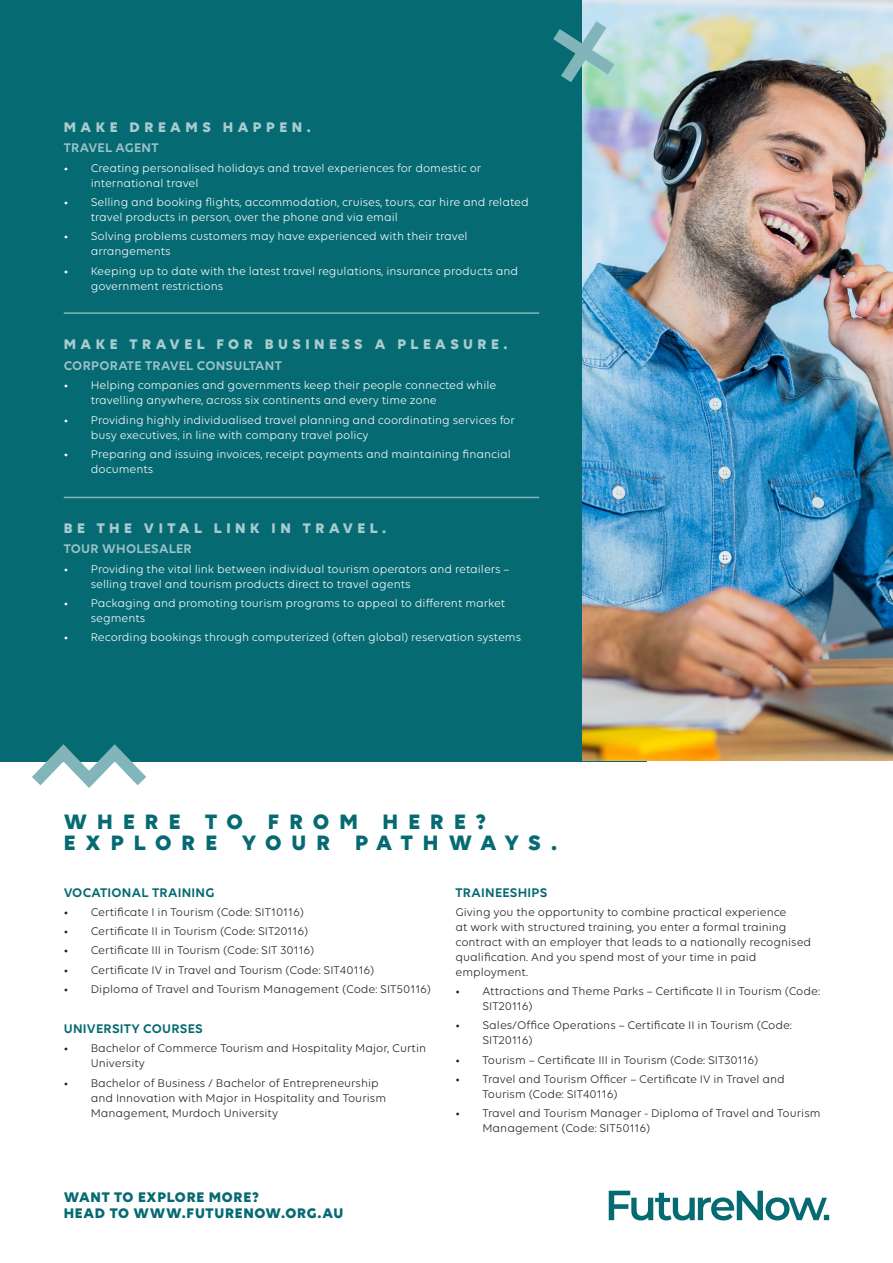
<style>
.page{position:relative;width:893px;height:1263px;background:#fff}
.page>*{position:absolute;margin:0;border:0;box-sizing:border-box;transform-origin:0 0}
.Intro{font:700 22.5px/21px "Volte";letter-spacing:.45em;color:#056a72}
.Intro_2{font:700 15px "Volte";letter-spacing:.3em;color:#a8cbce}
.t1{font:700 15px "Volte";letter-spacing:.05em;color:#056a72}
.BOLD{font:600 13.5px "Volte";letter-spacing:.02em;color:#9bc3c7}
.BOLD-2{font:600 13.5px "Volte";letter-spacing:.02em;color:#056a72}
.Small_Bullets{font:12px/15px "Volte";color:#231f20}
.t2{font:12px/15px "Volte";color:#fff}
</style>
<div class="page">
<div style="left:0;top:0;width:646px;height:761px;background:#056a72"></div>
<img style="left:583px;top:0;width:310px;height:761px">
<svg style="left:609px;top:1191px;width:220px;height:29px"></svg>
<svg style="left:553px;top:8px;width:75px;height:88px"></svg>
<svg style="left:19px;top:744px;width:140px;height:44px"></svg>
<hr style="left:64px;top:312px;width:475px;height:2px;background:#82b5b9">
<hr style="left:64px;top:497px;width:475px;height:1px;background:#82b5b9">
<p class="Intro_2" style="left:64px;top:118px;width:248px">MAKE DREAMS HAPPEN.</p>
<p class="BOLD" style="left:64px;top:140px;width:96px">TRAVEL AGENT</p>
<p class="t2" style="left:91px;top:160px;width:392px;text-indent:-27px">• Creating personalised holidays and travel experiences for domestic or international travel</p>
<p class="t2" style="left:91px;top:194px;width:439px;text-indent:-27px">• Selling and booking flights, accommodation, cruises, tours, car hire and related travel products in person, over the phone and via email</p>
<p class="t2" style="left:91px;top:229px;width:378px;text-indent:-27px">• Solving problems customers may have experienced with their travel arrangements</p>
<p class="t2" style="left:91px;top:263px;width:429px;text-indent:-27px">• Keeping up to date with the latest travel regulations, insurance products and government restrictions</p>
<p class="Intro_2" style="left:64px;top:335px;width:445px">MAKE TRAVEL FOR BUSINESS A PLEASURE.</p>
<p class="BOLD" style="left:64px;top:358px;width:220px">CORPORATE TRAVEL CONSULTANT</p>
<p class="t2" style="left:91px;top:378px;width:407px;text-indent:-27px">• Helping companies and governments keep their people connected while travelling anywhere, across six continents and every time zone</p>
<p class="t2" style="left:91px;top:412px;width:426px;text-indent:-27px">• Providing highly individualised travel planning and coordinating services for busy executives, in line with company travel policy</p>
<p class="t2" style="left:91px;top:446px;width:422px;text-indent:-27px">• Preparing and issuing invoices, receipt payments and maintaining financial documents</p>
<p class="Intro_2" style="left:64px;top:519px;width:324px">BE THE VITAL LINK IN TRAVEL.</p>
<p class="BOLD" style="left:64px;top:541px;width:130px">TOUR WHOLESALER</p>
<p class="t2" style="left:91px;top:561px;width:420px;text-indent:-27px">• Providing the vital link between individual tourism operators and retailers – selling travel and tourism products direct to travel agents</p>
<p class="t2" style="left:91px;top:595px;width:416px;text-indent:-27px">• Packaging and promoting tourism programs to appeal to different market segments</p>
<p class="t2" style="left:64px;top:629px;width:459px">• Recording bookings through computerized (often global) reservation systems</p>
<p class="Intro" style="left:64px;top:811px;width:495px">WHERE TO FROM HERE?<br>EXPLORE YOUR PATHWAYS.</p>
<p class="BOLD-2" style="left:64px;top:884px;width:152px">VOCATIONAL TRAINING</p>
<p class="Small_Bullets" style="left:64px;top:904px;width:242px">• Certificate I in Tourism (Code: SIT10116)</p>
<p class="Small_Bullets" style="left:64px;top:923px;width:246px">• Certificate II in Tourism (Code: SIT20116)</p>
<p class="Small_Bullets" style="left:64px;top:943px;width:252px">• Certificate III in Tourism (Code: SIT 30116)</p>
<p class="Small_Bullets" style="left:64px;top:962px;width:312px">• Certificate IV in Travel and Tourism (Code: SIT40116)</p>
<p class="Small_Bullets" style="left:64px;top:981px;width:369px">• Diploma of Travel and Tourism Management (Code: SIT50116)</p>
<p class="BOLD-2" style="left:64px;top:1020px;width:140px">UNIVERSITY COURSES</p>
<p class="Small_Bullets" style="left:91px;top:1040px;width:337px;text-indent:-27px">• Bachelor of Commerce Tourism and Hospitality Major, Curtin<br>University</p>
<p class="Small_Bullets" style="left:91px;top:1075px;width:297px;text-indent:-27px">• Bachelor of Business / Bachelor of Entrepreneurship and Innovation with Major in Hospitality and Tourism<br>Management, Murdoch University</p>
<p class="t1" style="left:64px;top:1188px;width:197px">WANT TO EXPLORE MORE?</p>
<p class="t1" style="left:64px;top:1204px;width:281px">HEAD TO WWW.FUTURENOW.ORG.AU</p>
<p class="BOLD-2" style="left:455px;top:884px;width:93px">TRAINEESHIPS</p>
<p class="Small_Bullets" style="left:455px;top:904px;width:357px">Giving you the opportunity to combine practical experience<br>at work with structured training, you enter a formal training contract with an employer that leads to a nationally recognised qualification. And you spend most of your time in paid employment.</p>
<p class="Small_Bullets" style="left:482px;top:983px;width:339px;text-indent:-27px">• Attractions and Theme Parks – Certificate II in Tourism (Code:<br>SIT20116)</p>
<p class="Small_Bullets" style="left:482px;top:1018px;width:311px;text-indent:-27px">• Sales/Office Operations – Certificate II in Tourism (Code:<br>SIT20116)</p>
<p class="Small_Bullets" style="left:455px;top:1052px;width:304px">• Tourism – Certificate III in Tourism (Code: SIT30116)</p>
<p class="Small_Bullets" style="left:482px;top:1071px;width:304px;text-indent:-27px">• Travel and Tourism Officer – Certificate IV in Travel and<br>Tourism (Code: SIT40116)</p>
<p class="Small_Bullets" style="left:482px;top:1105px;width:340px;text-indent:-27px">• Travel and Tourism Manager - Diploma of Travel and Tourism<br>Management (Code: SIT50116)</p>
</div>
